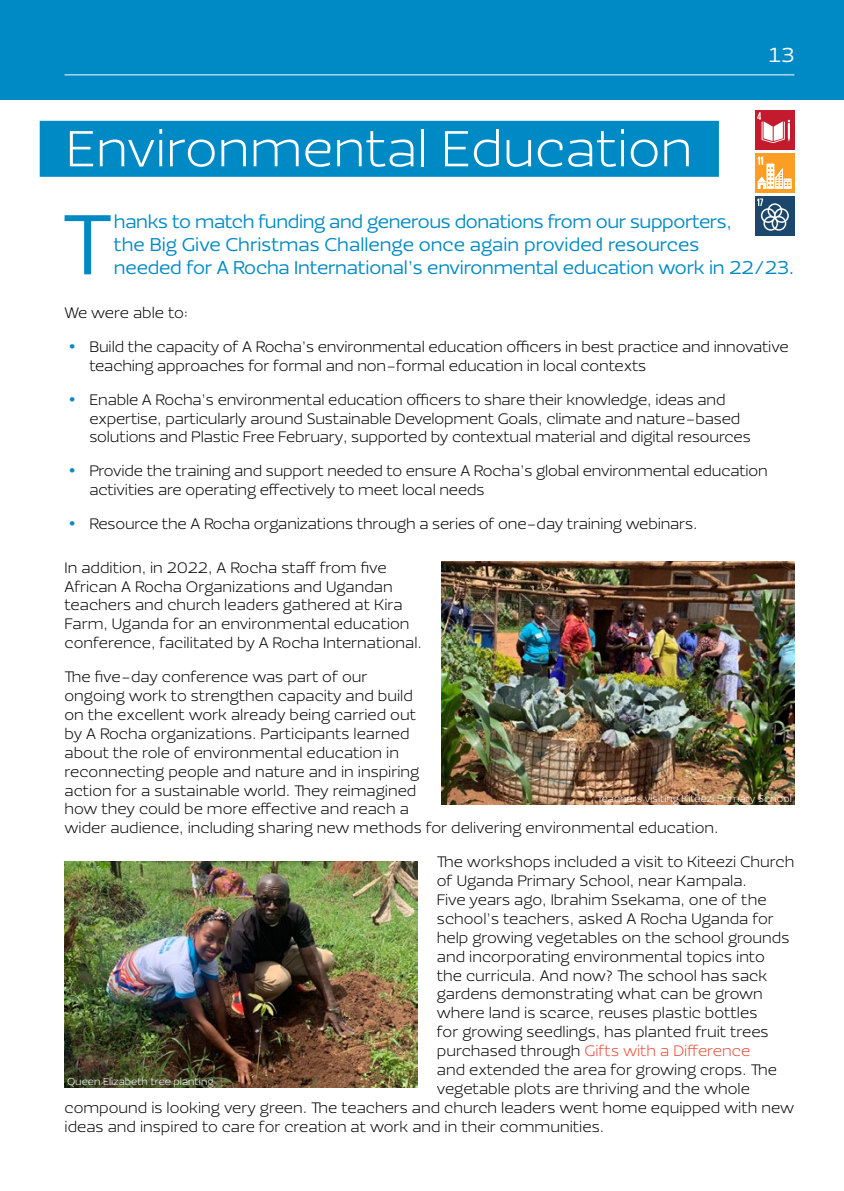
<style>
.page{position:relative;width:844px;height:1191px;background:#fff}
.page>*{position:absolute;margin:0;border:0;box-sizing:border-box;transform-origin:0 0}
.t1{font:88.2px "Ezzo";color:#008ac5}
.t2{font:300 52.5px "Ezzo";color:#fff}
.t3{font:21px "Ezzo";color:#fff}
.t4{font:19.25px/23.1px "Ezzo";letter-spacing:-.01em;color:#008ac5}
.t5{font:300 15.75px/18.9px "Ezzo";color:#000}
.t6{font:300 15.75px "Ezzo";color:#e94a34}
.t7{font:300 10.5px "Ezzo";color:#fff}
.s1{font-family:"Arial Rounded MT Bold";font-weight:400;color:#008ac5}
.s2{color:#000}
</style>
<div class="page">
<div style="left:0;top:0;width:843px;height:99px;background:#008ac5"></div>
<div style="left:40px;top:121px;width:678px;height:56px;background:#008ac5"></div>
<img style="left:441px;top:561px;width:353px;height:244px">
<img style="left:64px;top:861px;width:353px;height:226px">
<div style="left:754px;top:110px;width:40px;height:40px;background:#c41a2e"></div>
<svg style="left:757px;top:112px;width:32px;height:31px"></svg>
<div style="left:754px;top:196px;width:40px;height:40px;background:#1a476b"></div>
<svg style="left:757px;top:198px;width:31px;height:33px"></svg>
<div style="left:754px;top:153px;width:40px;height:40px;background:#fc9e24"></div>
<svg style="left:757px;top:157px;width:34px;height:32px"></svg>
<hr style="left:64px;top:74px;width:730px;height:1px;background:#fff">
<h2 class="t2" style="left:66px;top:115px;width:628px">Environmental Education</h2>
<h3 class="t3" style="left:768px;top:42px;width:27px">13</h3>
<h1 class="t1" style="left:62px;top:188px;width:52px">T</h1>
<p class="t4" style="left:114px;top:210px;width:681px">hanks to match funding and generous donations from our supporters,<br>the Big Give Christmas Challenge once again provided resources<br>needed for A Rocha International’s environmental education work in 22/23.</p>
<p class="t5" style="left:64px;top:303px;width:125px">We were able to:</p>
<p class="t5" style="left:89px;top:337px;width:700px;text-indent:-20px"><span class="s1">•</span> Build the capacity of A Rocha’s environmental education officers in best practice and innovative teaching approaches for formal and non-formal education in local contexts</p>
<p class="t5" style="left:89px;top:390px;width:662px;text-indent:-20px"><span class="s1">•</span> Enable A Rocha’s environmental education officers to share their knowledge, ideas and expertise, particularly around Sustainable Development Goals, climate and nature-based solutions and Plastic Free February, supported by contextual material and digital resources</p>
<p class="t5" style="left:89px;top:461px;width:679px;text-indent:-20px"><span class="s1">•</span> Provide the training and support needed to ensure A Rocha’s global environmental education activities are operating effectively to meet local needs</p>
<p class="t5" style="left:69px;top:514px;width:629px"><span class="s1">•</span> Resource the A Rocha organizations through a series of one-day training webinars.</p>
<p class="t5" style="left:64px;top:558px;width:359px">In addition, in 2022, A Rocha staff from five African A Rocha Organizations and Ugandan teachers and church leaders gathered at Kira Farm, Uganda for an environmental education conference, facilitated by A Rocha International.</p>
<p class="t5" style="left:64px;top:667px;width:655px">The five-day conference was part of our<br>ongoing work to strengthen capacity and build<br>on the excellent work already being carried out<br>by A Rocha organizations. Participants learned<br>about the role of environmental education in<br>reconnecting people and nature and in inspiring<br>action for a sustainable world. They reimagined<br>how they could be more effective and reach a<br>wider audience, including sharing new methods for delivering environmental education.</p>
<p class="t5" style="left:437px;top:852px;width:359px">The workshops included a visit to Kiteezi Church</p>
<p class="t5" style="left:437px;top:871px;width:311px">of Uganda Primary School, near Kampala.</p>
<p class="t5" style="left:437px;top:890px;width:331px">Five years ago, Ibrahim Ssekama, one of the</p>
<p class="t5" style="left:437px;top:909px;width:338px">school’s teachers, asked A Rocha Uganda for</p>
<p class="t5" style="left:437px;top:928px;width:354px">help growing vegetables on the school grounds</p>
<p class="t5" style="left:437px;top:947px;width:329px">and incorporating environmental topics into</p>
<p class="t5" style="left:437px;top:965px;width:332px">the curricula. And now? The school has sack</p>
<p class="t5" style="left:437px;top:984px;width:327px">gardens demonstrating what can be grown</p>
<p class="t5" style="left:437px;top:1003px;width:322px">where land is scarce, reuses plastic bottles</p>
<p class="t5" style="left:437px;top:1022px;width:333px">for growing seedlings, has planted fruit trees</p>
<p class="t6" style="left:437px;top:1040px;width:315px"><span class="s2">purchased through</span> Gifts with a Difference</p>
<p class="t5" style="left:437px;top:1060px;width:341px">and extended the area for growing crops. The</p>
<p class="t5" style="left:437px;top:1079px;width:314px">vegetable plots are thriving and the whole</p>
<p class="t5" style="left:64px;top:1098px;width:730px">compound is looking very green. The teachers and church leaders went home equipped with new</p>
<p class="t5" style="left:64px;top:1117px;width:541px">ideas and inspired to care for creation at work and in their communities.</p>
<p class="t7" style="left:597px;top:792px;width:196px">Teachers visiting Kiteezi Primary School</p>
<p class="t7" style="left:67px;top:1074px;width:148px">Queen Elizabeth tree planting</p>
</div>
